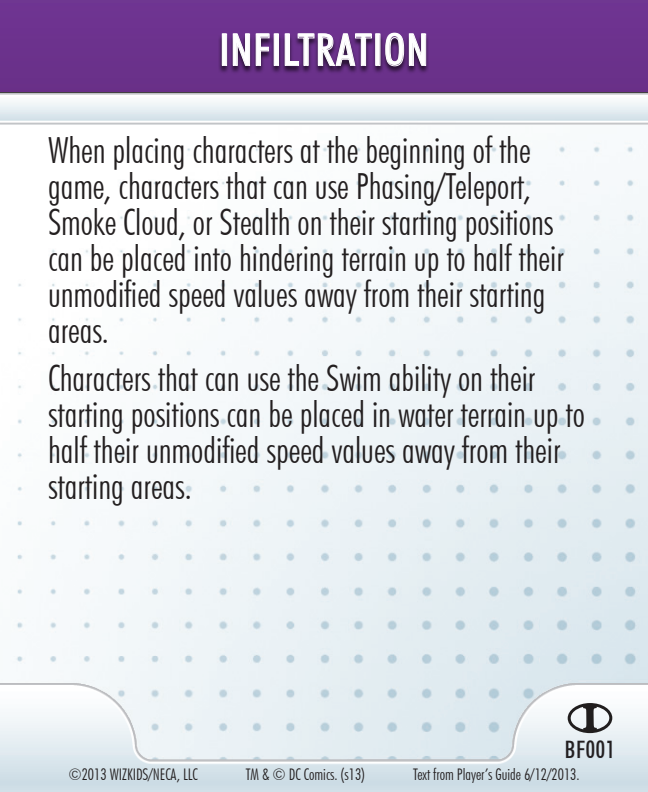
<style>
.page{position:relative;width:648px;height:792px;background:#fff}
.page>*{position:absolute;margin:0;border:0;box-sizing:border-box;transform-origin:0 0}
.t1{font:500 condensed 44px "Futura BT";letter-spacing:.025em;color:#fff}
.t2{font:300 condensed 36px/36px "Futura BT";color:#231f20}
.t3{font:500 condensed 24px "Futura BT";letter-spacing:.03em;color:#231f20}
.t4{font:300 condensed 16px "Futura BT";color:#231f20}
</style>
<div class="page">
<img style="left:0;top:92px;width:648px;height:591px">
<img style="left:0;top:683px;width:648px;height:109px">
<div style="left:0;top:0;width:648px;height:92px;background:#6c328d"></div>
<svg style="left:564px;top:739px;width:50px;height:21px"></svg>
<div style="left:218px;top:34px;width:211px;height:40px;background:#231f20;opacity:.75"></div>
<div style="left:222px;top:34px;width:5px;height:32px;border:1px solid #fff"></div>
<svg style="left:233px;top:33px;width:37px;height:33px"></svg>
<div style="left:274px;top:34px;width:5px;height:32px;border:1px solid #fff"></div>
<svg style="left:284px;top:33px;width:88px;height:33px"></svg>
<div style="left:375px;top:34px;width:5px;height:32px;border:1px solid #fff"></div>
<svg style="left:385px;top:33px;width:41px;height:34px"></svg>
<svg style="left:568px;top:703px;width:44px;height:30px"></svg>
<p class="t1" style="left:220px;top:23px;width:210px">INFILTRATION</p>
<p class="t2" style="left:48px;top:132px;width:517px">When placing characters at the beginning of the game, characters that can use Phasing/Teleport, Smoke Cloud, or Stealth on their starting positions can be placed into hindering terrain up to half their unmodified speed values away from their starting areas.</p>
<p class="t2" style="left:48px;top:360px;width:538px">Characters that can use the Swim ability on their starting positions can be placed in water terrain up to half their unmodified speed values away from their starting areas.</p>
<p class="t3" style="left:565px;top:735px;width:52px">BF001</p>
<p class="t4" style="left:68px;top:765px;width:131px">©2013 WIZKIDS/NECA, LLC</p>
<p class="t4" style="left:246px;top:765px;width:121px">TM &amp; © DC Comics. (s13)</p>
<p class="t4" style="left:413px;top:765px;width:168px">Text from Player’s Guide 6/12/2013.</p>
</div>
